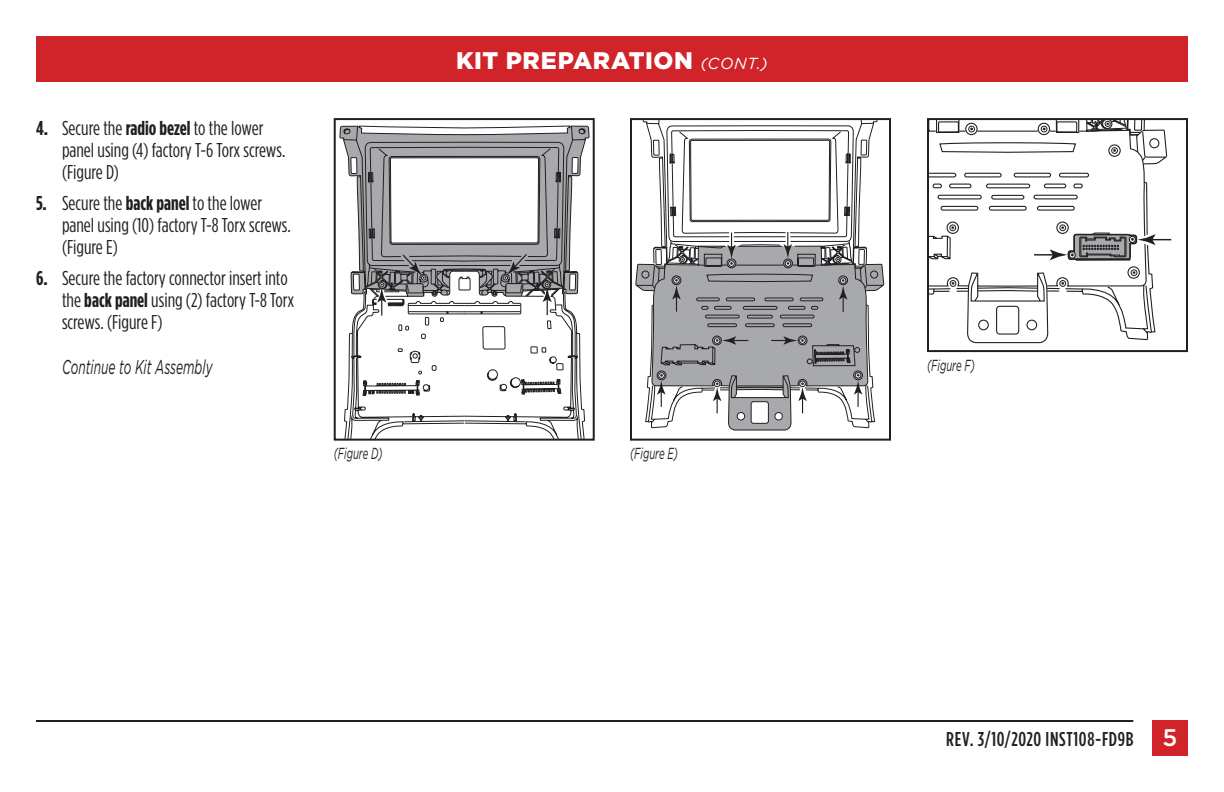
<style>
.page{position:relative;width:1224px;height:792px;background:#fff}
.page>*{position:absolute;margin:0;border:0;box-sizing:border-box;transform-origin:0 0}
.t1{font:900 24px "Gotham";letter-spacing:.025em;color:#fff}
.t2{font:20px/22px "Gotham Condensed";color:#231f20}
.t3{font:500 20px "Gotham Condensed";letter-spacing:.03em;color:#231f20}
.t4{font:italic 20px "Gotham";color:#231f20;scale:.6 1}
.t5{font:italic 16px "Gotham";color:#231f20;scale:.6 1}
.s1{font-weight:700}
.s2{font-weight:400;font-style:italic;font-size:16px}
.s3{font-family:"Gotham";font-size:24px;color:#fff}
</style>
<div class="page">
<div style="left:36px;top:36px;width:1152px;height:45px;background:#d1232a"></div>
<hr style="left:36px;top:720px;width:1097px;height:2px;background:#231f20">
<div style="left:1152px;top:720px;width:36px;height:36px;background:#d1232a"></div>
<svg style="left:635px;top:263px;width:234px;height:167px"></svg>
<svg style="left:645px;top:121px;width:239px;height:307px"></svg>
<div style="left:630px;top:118px;width:261px;height:323px;border:2px solid #231f20"></div>
<svg style="left:339px;top:126px;width:251px;height:302px"></svg>
<svg style="left:342px;top:125px;width:231px;height:313px"></svg>
<div style="left:334px;top:118px;width:261px;height:323px;border:2px solid #231f20"></div>
<svg style="left:930px;top:121px;width:241px;height:222px"></svg>
<div style="left:927px;top:118px;width:261px;height:234px;border:2px solid #231f20"></div>
<p class="t2" style="left:62px;top:117px;width:225px;text-indent:-26px"><span class="s1">4.</span> Secure the <span class="s1">radio bezel</span> to the lower panel using (4) factory T-6 Torx screws. (Figure D)</p>
<p class="t2" style="left:62px;top:192px;width:230px;text-indent:-26px"><span class="s1">5.</span> Secure the <span class="s1">back panel</span> to the lower panel using (10) factory T-8 Torx screws. (Figure E)</p>
<p class="t2" style="left:62px;top:267px;width:234px;text-indent:-26px"><span class="s1">6.</span> Secure the factory connector insert into the <span class="s1">back panel</span> using (2) factory T-8 Torx screws. (Figure F)</p>
<p class="t4" style="left:62px;top:356px;width:252px">Continue to Kit Assembly</p>
<p class="t1" style="left:456px;top:46px;width:313px">KIT PREPARATION <span class="s2">(CONT.)</span></p>
<p class="t5" style="left:334px;top:445px;width:83px">(Figure D)</p>
<p class="t5" style="left:630px;top:445px;width:82px">(Figure E)</p>
<p class="t5" style="left:927px;top:357px;width:82px">(Figure F)</p>
<p class="t3" style="left:946px;top:728px;width:233px">REV. 3/10/2020 INST108-FD9B <span class="s3">5</span></p>
</div>
